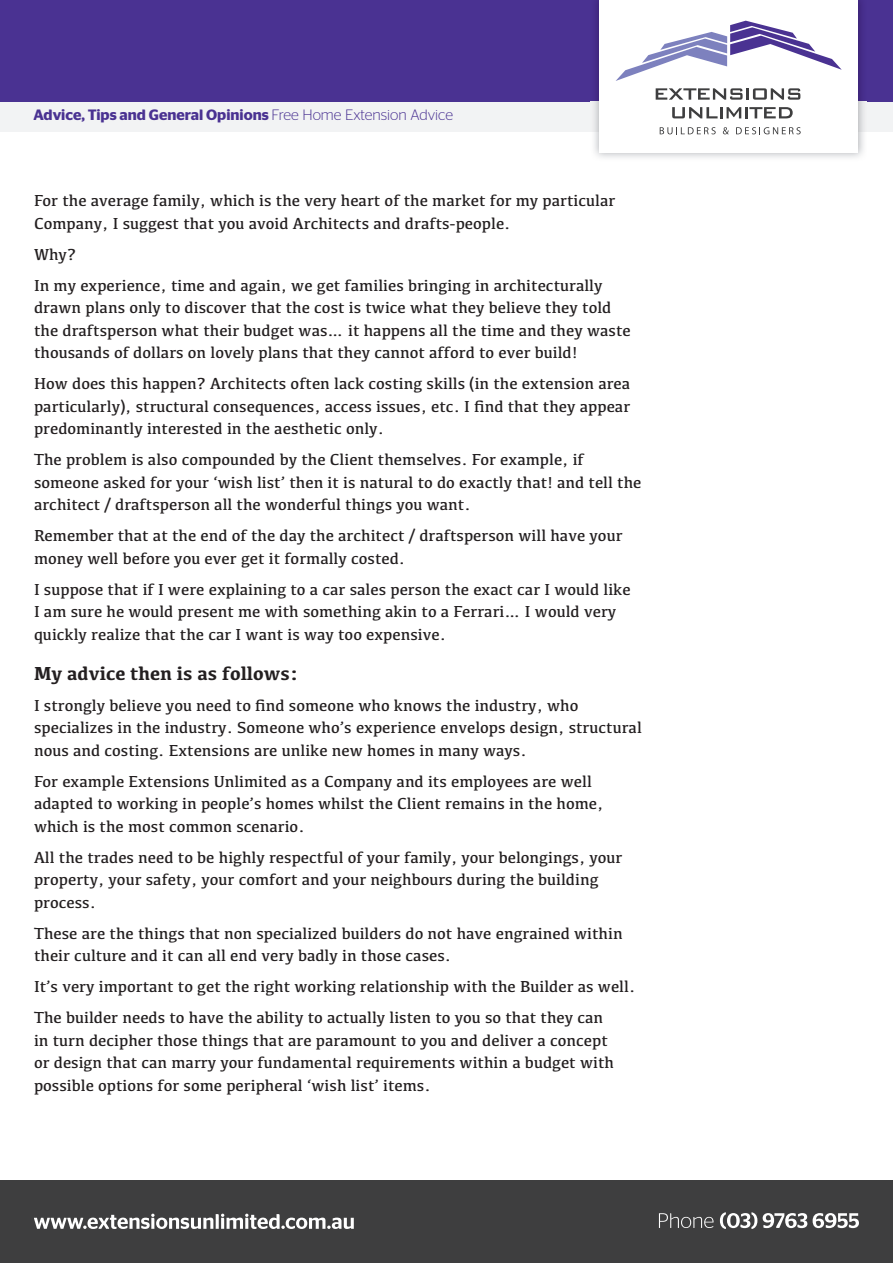
<style>
.page{position:relative;width:893px;height:1263px;background:#fff}
.page>*{position:absolute;margin:0;border:0;box-sizing:border-box;transform-origin:0 0}
.t1{font:700 19.5px "Kefa";color:#231f20}
.t2{font:16.5px/22.5px "Kefa";color:#231f20}
.t3{font:600 15px "Stag Sans";color:#4a3292}
.s1{font-weight:300}
</style>
<div class="page">
<div style="left:0;top:0;width:893px;height:123px;background:#4a3292"></div>
<div style="left:0;top:102px;width:893px;height:29px;background:#f2f3f4"></div>
<img style="left:591px;top:0;width:276px;height:158px">
<div style="left:599px;top:0;width:259px;height:153px;background:#fff"></div>
<div style="left:0;top:1180px;width:893px;height:83px;background:#3e3e3f"></div>
<svg style="left:34px;top:1214px;width:320px;height:15px"></svg>
<svg style="left:659px;top:1213px;width:54px;height:15px"></svg>
<svg style="left:720px;top:1212px;width:37px;height:17px"></svg>
<svg style="left:763px;top:1213px;width:44px;height:15px"></svg>
<svg style="left:813px;top:1213px;width:46px;height:15px"></svg>
<svg style="left:660px;top:127px;width:56px;height:7px"></svg>
<svg style="left:723px;top:127px;width:6px;height:7px"></svg>
<svg style="left:736px;top:127px;width:65px;height:7px"></svg>
<svg style="left:656px;top:88px;width:144px;height:12px"></svg>
<svg style="left:672px;top:107px;width:121px;height:11px"></svg>
<svg style="left:616px;top:21px;width:226px;height:60px"></svg>
<p class="t3" style="left:33px;top:107px;width:421px">Advice, Tips and General Opinions <span class="s1">Free Home Extension Advice</span></p>
<p class="t2" style="left:34px;top:189px;width:583px">For the average family, which is the very heart of the market for my particular<br>Company, I suggest that you avoid Architects and drafts-people.</p>
<p class="t2" style="left:34px;top:238px;width:570px;line-height:31px">Why?<br>In my experience, time and again, we get families bringing in architecturally</p>
<p class="t2" style="left:34px;top:296px;width:598px">drawn plans only to discover that the cost is twice what they believe they told the draftsperson what their budget was… it happens all the time and they waste thousands of dollars on lovely plans that they cannot afford to ever build!</p>
<p class="t2" style="left:34px;top:372px;width:598px;text-align:justify">How does this happen? Architects often lack costing skills (in the extension area particularly), structural consequences, access issues, etc. I find that they appear predominantly interested in the aesthetic only.</p>
<p class="t2" style="left:34px;top:448px;width:609px">The problem is also compounded by the Client themselves. For example, if someone asked for your ‘wish list’ then it is natural to do exactly that! and tell the architect / draftsperson all the wonderful things you want.</p>
<p class="t2" style="left:34px;top:524px;width:590px">Remember that at the end of the day the architect / draftsperson will have your money well before you ever get it formally costed.</p>
<p class="t2" style="left:34px;top:577px;width:598px">I suppose that if I were explaining to a car sales person the exact car I would like<br>I am sure he would present me with something akin to a Ferrari… I would very quickly realize that the car I want is way too expensive.</p>
<p class="t1" style="left:34px;top:660px;width:266px">My advice then is as follows:</p>
<p class="t2" style="left:34px;top:693px;width:609px">I strongly believe you need to find someone who knows the industry, who specializes in the industry. Someone who’s experience envelops design, structural nous and costing. Extensions are unlike new homes in many ways.</p>
<p class="t2" style="left:34px;top:769px;width:571px">For example Extensions Unlimited as a Company and its employees are well adapted to working in people’s homes whilst the Client remains in the home, which is the most common scenario.</p>
<p class="t2" style="left:34px;top:845px;width:590px">All the trades need to be highly respectful of your family, your belongings, your property, your safety, your comfort and your neighbours during the building process.</p>
<p class="t2" style="left:34px;top:921px;width:590px">These are the things that non specialized builders do not have engrained within their culture and it can all end very badly in those cases.</p>
<p class="t2" style="left:34px;top:971px;width:603px;line-height:31px">It’s very important to get the right working relationship with the Builder as well.<br>The builder needs to have the ability to actually listen to you so that they can</p>
<p class="t2" style="left:34px;top:1028px;width:581px">in turn decipher those things that are paramount to you and deliver a concept or design that can marry your fundamental requirements within a budget with possible options for some peripheral ‘wish list’ items.</p>
</div>
